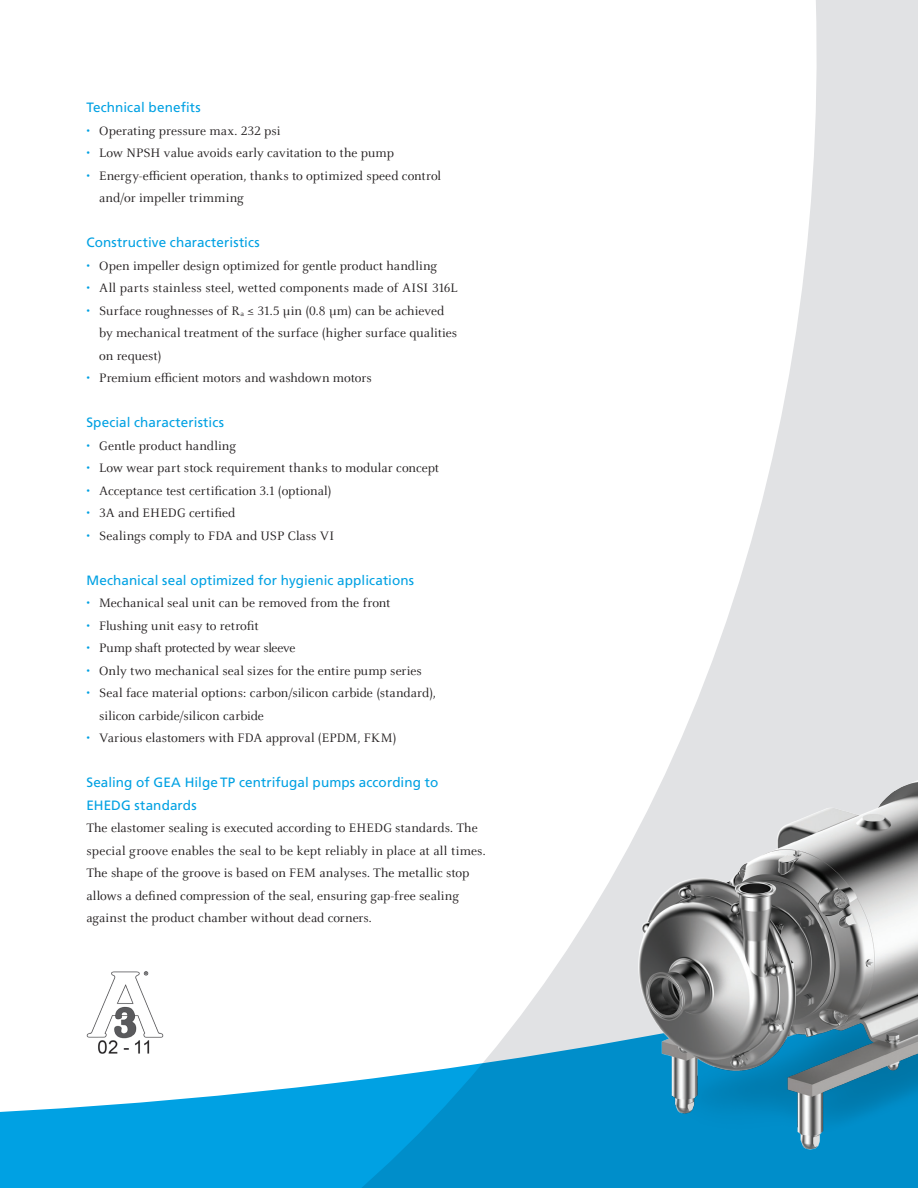
<style>
.page{position:relative;width:918px;height:1188px;background:#fff}
.page>*{position:absolute;margin:0;border:0;box-sizing:border-box;transform-origin:0 0}
.t1{font:13.5px/22.5px "Celeste OT";color:#231f20}
.t2{font:13.5px/22.5px "Frutiger LT Com";letter-spacing:.005em;color:#00a1e3}
.t3{font:13.5px "Celeste OT";letter-spacing:-.02em;color:#231f20}
.s1{color:#00a1e3}
</style>
<div class="page">
<svg style="left:671px;top:0;width:247px;height:762px;fill:#e1e2e4"></svg>
<svg style="left:0;top:962px;width:918px;height:226px"></svg>
<img style="left:559px;top:762px;width:359px;height:415px">
<img style="left:86px;top:970px;width:78px;height:84px">
<p class="t2" style="left:86px;top:96px;width:116px">Technical benefits</p>
<p class="t1" style="left:86px;top:119px;width:196px"><span class="s1">•</span> Operating pressure max. 232 psi</p>
<p class="t1" style="left:86px;top:142px;width:309px"><span class="s1">•</span> Low NPSH value avoids early cavitation to the pump</p>
<p class="t1" style="left:99px;top:164px;width:344px;text-indent:-13px"><span class="s1">•</span> Energy-efficient operation, thanks to optimized speed control and/or impeller trimming</p>
<p class="t2" style="left:86px;top:231px;width:175px">Constructive characteristics</p>
<p class="t1" style="left:86px;top:254px;width:352px"><span class="s1">•</span> Open impeller design optimized for gentle product handling</p>
<p class="t1" style="left:86px;top:277px;width:373px"><span class="s1">•</span> All parts stainless steel, wetted components made of AISI 316L</p>
<p class="t1" style="left:99px;top:299px;width:359px;text-indent:-13px"><span class="s1">•</span> Surface roughnesses of R<sub>a</sub> ≤ 31.5 μin (0.8 μm) can be achieved by mechanical treatment of the surface (higher surface qualities on request)</p>
<p class="t1" style="left:86px;top:367px;width:287px"><span class="s1">•</span> Premium efficient motors and washdown motors</p>
<p class="t2" style="left:86px;top:411px;width:139px">Special characteristics</p>
<p class="t1" style="left:86px;top:434px;width:151px"><span class="s1">•</span> Gentle product handling</p>
<p class="t1" style="left:86px;top:457px;width:354px"><span class="s1">•</span> Low wear part stock requirement thanks to modular concept</p>
<p class="t1" style="left:86px;top:479px;width:247px"><span class="s1">•</span> Acceptance test certification 3.1 (optional)</p>
<p class="t1" style="left:86px;top:502px;width:151px"><span class="s1">•</span> 3A and EHEDG certified</p>
<p class="t1" style="left:86px;top:524px;width:249px"><span class="s1">•</span> Sealings comply to FDA and USP Class VI</p>
<p class="t2" style="left:86px;top:569px;width:329px">Mechanical seal optimized for hygienic applications</p>
<p class="t1" style="left:86px;top:592px;width:306px"><span class="s1">•</span> Mechanical seal unit can be removed from the front</p>
<p class="t1" style="left:86px;top:614px;width:174px"><span class="s1">•</span> Flushing unit easy to retrofit</p>
<p class="t3" style="left:86px;top:641px;width:211px"><span class="s1">•</span> Pump shaft protected by wear sleeve</p>
<p class="t1" style="left:86px;top:660px;width:337px"><span class="s1">•</span> Only two mechanical seal sizes for the entire pump series</p>
<p class="t1" style="left:99px;top:682px;width:338px;text-indent:-13px"><span class="s1">•</span> Seal face material options: carbon/silicon carbide (standard), silicon carbide/silicon carbide</p>
<p class="t1" style="left:86px;top:727px;width:312px"><span class="s1">•</span> Various elastomers with FDA approval (EPDM, FKM)</p>
<p class="t2" style="left:86px;top:771px;width:353px">Sealing of GEA Hilge TP centrifugal pumps according to<br>EHEDG standards</p>
<p class="t1" style="left:86px;top:817px;width:401px">The elastomer sealing is executed according to EHEDG standards. The special groove enables the seal to be kept reliably in place at all times.<br>The shape of the groove is based on FEM analyses. The metallic stop allows a defined compression of the seal, ensuring gap-free sealing against the product chamber without dead corners.</p>
</div>
